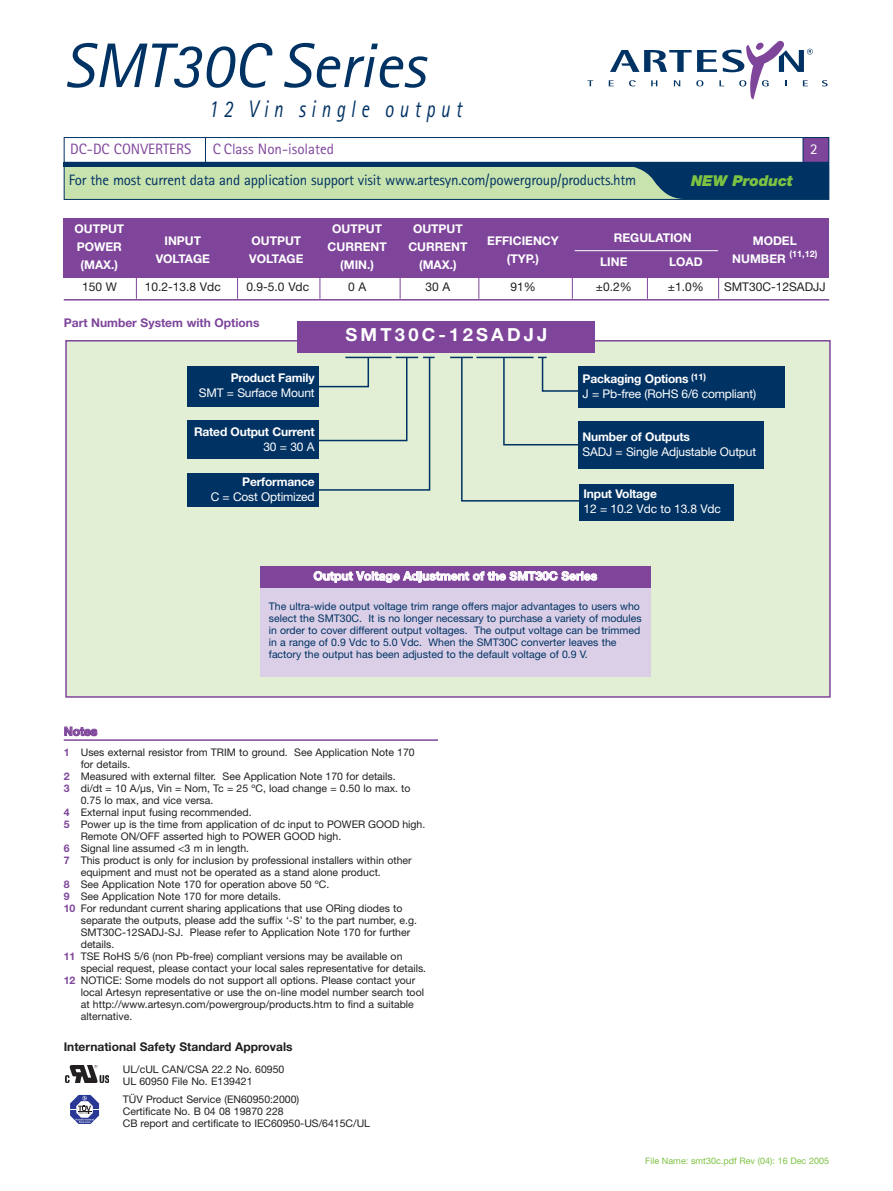
<style>
.page{position:relative;width:893px;height:1191px;background:#fff}
.page>*{position:absolute;margin:0;border:0;box-sizing:border-box;transform-origin:0 0}
.t1{font:italic 63px "Rotis Sans Serif";color:#003263}
.t2{font:italic 24px "Rotis Sans Serif";letter-spacing:.3em;color:#003263;scale:.78 1}
.t3{font:700 18px "Helvetica Neue";letter-spacing:.175em;color:#fff}
.t4{font:15px "Rotis Sans Serif";letter-spacing:-.015em;color:#003263}
.t5{font:15px "AT Rotis Sans Serif";color:#7e459b}
.t6{font:italic 900 15px "Helvetica Neue";letter-spacing:-.005em;color:#7dc242}
.t7{font:15px "AT Rotis Sans Serif";color:#fff}
.t8{font:700 12px "Helvetica Neue";color:#fff}
.t9{font:12px/15px "Helvetica Neue";letter-spacing:-.015em;color:#fff}
.t10{font:12px "Helvetica Neue";color:#231f20}
.t11{font:700 12px "Helvetica Neue";color:#231f20}
.t12{font:700 12px "Helvetica Neue";color:#7e459b}
.t13{font:10.5px/12px "Helvetica Neue";color:#231f20}
.t14{font:10.5px/12px "Helvetica Neue";color:#003263}
.t15{font:9px "Helvetica Neue";color:#7dc242}
.t16{font:700 9px "Helvetica Neue";color:#fff}
.s1{font-weight:700}
.s2{font-weight:700;color:#7e459b}
</style>
<div class="page">
<div style="left:64px;top:163px;width:765px;height:36px;background:#c9e3ae"></div>
<div style="left:64px;top:163px;width:765px;height:37px;border:1px solid #003263"></div>
<div style="left:64px;top:218px;width:765px;height:59px;background:#7e459b"></div>
<hr style="left:575px;top:250px;width:143px;height:1px;background:#fff">
<svg style="left:587px;top:80px;width:6px;height:6px"></svg>
<svg style="left:822px;top:80px;width:6px;height:6px"></svg>
<svg style="left:609px;top:40px;width:204px;height:59px"></svg>
<div style="left:64px;top:137px;width:765px;height:26px;border:1px solid #003263"></div>
<hr style="left:64px;top:163px;width:765px;height:4px;background:#003263">
<svg style="left:205px;top:137px;width:1px;height:26px"></svg>
<svg style="left:630px;top:138px;width:199px;height:61px"></svg>
<hr style="left:136px;top:218px;width:1px;height:81px;background:#7e459b">
<hr style="left:237px;top:218px;width:1px;height:81px;background:#7e459b">
<hr style="left:320px;top:218px;width:1px;height:81px;background:#7e459b">
<hr style="left:400px;top:218px;width:1px;height:81px;background:#7e459b">
<hr style="left:647px;top:253px;width:1px;height:46px;background:#7e459b">
<hr style="left:718px;top:218px;width:1px;height:81px;background:#7e459b">
<hr style="left:478px;top:218px;width:1px;height:81px;background:#7e459b">
<hr style="left:572px;top:218px;width:1px;height:81px;background:#7e459b">
<hr style="left:64px;top:299px;width:765px;height:1px;background:#7e459b">
<hr style="left:64px;top:739px;width:374px;height:2px;background:#7e459b">
<img style="left:65px;top:1065px;width:43px;height:17px">
<div style="left:66px;top:341px;width:764px;height:356px;background:#e2efd4"></div>
<div style="left:65px;top:340px;width:766px;height:357px;border:2px solid #7e459b"></div>
<svg style="left:296px;top:356px;width:283px;height:146px"></svg>
<div style="left:298px;top:321px;width:297px;height:32px;background:#7e459b"></div>
<hr style="left:345px;top:357px;width:47px;height:1px;background:#003263">
<hr style="left:476px;top:357px;width:57px;height:1px;background:#003263">
<svg style="left:396px;top:357px;width:39px;height:1px"></svg>
<svg style="left:450px;top:357px;width:23px;height:1px"></svg>
<div style="left:578px;top:421px;width:186px;height:48px;background:#003263"></div>
<div style="left:187px;top:366px;width:132px;height:40px;background:#003263"></div>
<div style="left:187px;top:473px;width:132px;height:34px;background:#003263"></div>
<svg style="left:536px;top:356px;width:43px;height:36px"></svg>
<div style="left:578px;top:366px;width:207px;height:42px;background:#003263"></div>
<div style="left:187px;top:421px;width:132px;height:38px;background:#003263"></div>
<div style="left:579px;top:484px;width:155px;height:36px;background:#003263"></div>
<div style="left:260px;top:586px;width:391px;height:90px;background:#dacfe7"></div>
<div style="left:260px;top:566px;width:391px;height:21px;background:#7e459b"></div>
<svg style="left:70px;top:1095px;width:29px;height:29px"></svg>
<h1 class="t1" style="left:64px;top:44px;width:363px">SMT30C Series</h1>
<h2 class="t2" style="left:208px;top:100px;width:326px">12 Vin single output</h2>
<h3 class="t5" style="left:70px;top:143px;width:123px">DC-DC CONVERTERS</h3>
<h3 class="t5" style="left:213px;top:143px;width:123px">C Class Non-isolated</h3>
<h3 class="t7" style="left:810px;top:143px;width:9px">2</h3>
<h3 class="t6" style="left:691px;top:175px;width:104px">NEW Product</h3>
<p class="t8" style="left:75px;top:224px;width:51px">OUTPUT</p>
<p class="t8" style="left:165px;top:236px;width:38px">INPUT</p>
<p class="t8" style="left:251px;top:236px;width:51px">OUTPUT</p>
<h3 class="t4" style="left:69px;top:174px;width:569px">For the most current data and application support visit www.artesyn.com/powergroup/products.htm</h3>
<p class="t8" style="left:332px;top:224px;width:51px">OUTPUT</p>
<p class="t8" style="left:413px;top:224px;width:51px">OUTPUT</p>
<p class="t8" style="left:487px;top:236px;width:73px">EFFICIENCY</p>
<p class="t8" style="left:614px;top:233px;width:79px">REGULATION</p>
<p class="t8" style="left:753px;top:236px;width:45px">MODEL</p>
<p class="t8" style="left:77px;top:242px;width:47px">POWER</p>
<p class="t8" style="left:328px;top:242px;width:61px">CURRENT</p>
<p class="t8" style="left:408px;top:242px;width:61px">CURRENT</p>
<p class="t8" style="left:507px;top:254px;width:34px">(TYP.)</p>
<p class="t8" style="left:600px;top:257px;width:29px">LINE</p>
<p class="t8" style="left:669px;top:257px;width:35px">LOAD</p>
<p class="t8" style="left:732px;top:254px;width:55px">NUMBER</p>
<p class="t16" style="left:789px;top:250px;width:29px">(11,12)</p>
<p class="t8" style="left:156px;top:254px;width:56px">VOLTAGE</p>
<p class="t8" style="left:249px;top:254px;width:56px">VOLTAGE</p>
<p class="t8" style="left:81px;top:260px;width:39px">(MAX.)</p>
<p class="t8" style="left:340px;top:260px;width:35px">(MIN.)</p>
<p class="t8" style="left:419px;top:260px;width:39px">(MAX.)</p>
<p class="t10" style="left:82px;top:283px;width:36px">150 W</p>
<p class="t10" style="left:145px;top:283px;width:77px">10.2-13.8 Vdc</p>
<p class="t10" style="left:247px;top:283px;width:64px">0.9-5.0 Vdc</p>
<p class="t10" style="left:348px;top:283px;width:20px">0 A</p>
<p class="t10" style="left:426px;top:283px;width:26px">30 A</p>
<p class="t10" style="left:510px;top:283px;width:27px">91%</p>
<p class="t10" style="left:596px;top:283px;width:37px">±0.2%</p>
<p class="t10" style="left:668px;top:283px;width:37px">±1.0%</p>
<p class="t10" style="left:724px;top:283px;width:103px">SMT30C-12SADJJ</p>
<p class="t12" style="left:64px;top:319px;width:197px">Part Number System with Options</p>
<p class="t8" style="left:231px;top:373px;width:85px">Product Family</p>
<p class="t9" style="left:199px;top:386px;width:117px">SMT = Surface Mount</p>
<p class="t8" style="left:194px;top:427px;width:122px">Rated Output Current</p>
<p class="t9" style="left:263px;top:440px;width:53px">30 = 30 A</p>
<p class="t8" style="left:242px;top:477px;width:74px">Performance</p>
<p class="t9" style="left:211px;top:490px;width:105px">C = Cost Optimized</p>
<h3 class="t3" style="left:345px;top:329px;width:203px">SMT30C-12SADJJ</h3>
<p class="t9" style="left:583px;top:372px;width:175px"><span class="s1">Packaging Options</span> <sup>(11)<br></sup>J = Pb-free (RoHS 6/6 compliant)</p>
<p class="t8" style="left:583px;top:432px;width:109px">Number of Outputs</p>
<p class="t9" style="left:583px;top:445px;width:175px">SADJ = Single Adjustable Output</p>
<p class="t8" style="left:584px;top:489px;width:75px">Input Voltage</p>
<p class="t9" style="left:584px;top:502px;width:139px">12 = 10.2 Vdc to 13.8 Vdc</p>
<p class="t8" style="left:314px;top:571px;width:285px">Output Voltage Adjustment of the SMT30C Series</p>
<p class="t14" style="left:269px;top:601px;width:374px">The ultra-wide output voltage trim range offers major advantages to users who select the SMT30C. It is no longer necessary to purchase a variety of modules in order to cover different output voltages. The output voltage can be trimmed in a range of 0.9 Vdc to 5.0 Vdc. When the SMT30C converter leaves the factory the output has been adjusted to the default voltage of 0.9 V.</p>
<p class="t12" style="left:64px;top:727px;width:35px">Notes</p>
<p class="t13" style="left:64px;top:747px;width:352px"><span class="s2">1</span> Uses external resistor from TRIM to ground. See Application Note 170</p>
<p class="t13" style="left:81px;top:759px;width:51px">for details.</p>
<p class="t13" style="left:64px;top:771px;width:333px"><span class="s2">2</span> Measured with external filter. See Application Note 170 for details.</p>
<p class="t13" style="left:64px;top:783px;width:348px"><span class="s2">3</span> di/dt = 10 A/µs, Vin = Nom, Tc = 25 ºC, load change = 0.50 lo max. to</p>
<p class="t13" style="left:81px;top:795px;width:134px">0.75 lo max, and vice versa.</p>
<p class="t13" style="left:64px;top:807px;width:189px"><span class="s2">4</span> External input fusing recommended.</p>
<p class="t13" style="left:64px;top:819px;width:363px"><span class="s2">5</span> Power up is the time from application of dc input to POWER GOOD high.</p>
<p class="t13" style="left:81px;top:831px;width:262px">Remote ON/OFF asserted high to POWER GOOD high.</p>
<p class="t13" style="left:64px;top:843px;width:187px"><span class="s2">6</span> Signal line assumed &lt;3 m in length.</p>
<p class="t13" style="left:64px;top:855px;width:349px"><span class="s2">7</span> This product is only for inclusion by professional installers within other</p>
<p class="t13" style="left:81px;top:867px;width:302px">equipment and must not be operated as a stand alone product.</p>
<p class="t13" style="left:64px;top:879px;width:267px"><span class="s2">8</span> See Application Note 170 for operation above 50 ºC.</p>
<p class="t13" style="left:64px;top:891px;width:219px"><span class="s2">9</span> See Application Note 170 for more details.</p>
<p class="t13" style="left:64px;top:903px;width:340px"><span class="s2">10</span> For redundant current sharing applications that use ORing diodes to</p>
<p class="t13" style="left:81px;top:915px;width:338px">separate the outputs, please add the suffix ‘-S’ to the part number, e.g.</p>
<p class="t13" style="left:81px;top:927px;width:331px">SMT30C-12SADJ-SJ. Please refer to Application Note 170 for further</p>
<p class="t13" style="left:81px;top:939px;width:35px">details.</p>
<p class="t13" style="left:64px;top:951px;width:340px"><span class="s2">11</span> TSE RoHS 5/6 (non Pb-free) compliant versions may be available on</p>
<p class="t13" style="left:81px;top:963px;width:347px">special request, please contact your local sales representative for details.</p>
<p class="t13" style="left:64px;top:975px;width:353px"><span class="s2">12</span> NOTICE: Some models do not support all options. Please contact your</p>
<p class="t13" style="left:81px;top:987px;width:345px">local Artesyn representative or use the on-line model number search tool</p>
<p class="t13" style="left:81px;top:999px;width:335px">at http://www.artesyn.com/powergroup/products.htm to find a suitable</p>
<p class="t13" style="left:81px;top:1011px;width:53px">alternative.</p>
<p class="t11" style="left:64px;top:1042px;width:230px">International Safety Standard Approvals</p>
<p class="t13" style="left:123px;top:1064px;width:163px">UL/cUL CAN/CSA 22.2 No. 60950<br>UL 60950 File No. E139421</p>
<p class="t13" style="left:123px;top:1094px;width:249px">TÜV Product Service (EN60950:2000)<br>Certificate No. B 04 08 19870 228<br>CB report and certificate to IEC60950-US/6415C/UL</p>
<p class="t15" style="left:645px;top:1158px;width:185px">File Name: smt30c.pdf Rev (04): 16 Dec 2005</p>
</div>
